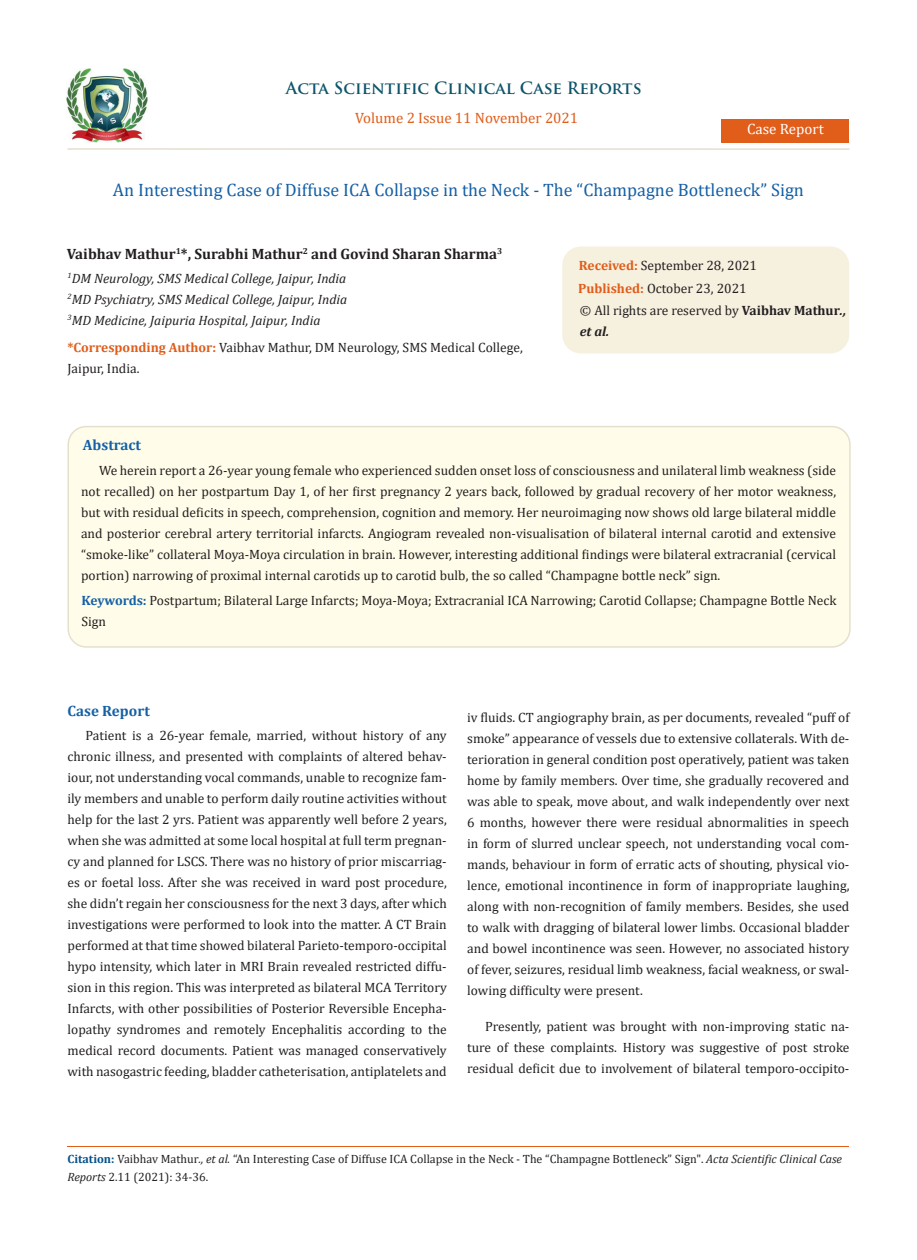
<style>
.page{position:relative;width:917px;height:1260px;background:#fff}
.page>*{position:absolute;margin:0;border:0;box-sizing:border-box;transform-origin:0 0}
.t1{font:18px "Cambria";color:#1560a6}
.t2{font:700 16.5px "Trajan Pro";color:#0e546a}
.t3{font:700 15px "Cambria";color:#231f20}
.t4{font:15px "Cambria";color:#e05d1a}
.t5{font:700 15px "Cambria";color:#1560a6}
.t6{font:15px "Cambria";color:#fff}
.t7{font:13.5px/21px "Cambria";color:#231f20;text-align:justify}
.t8{font:italic 13.5px "Cambria";color:#231f20}
.t9{font:12px/18px "Cambria";color:#231f20}
.s1{font-weight:700;color:#e05d1a}
.s2{font-weight:700}
.s3{font-weight:700;font-style:italic}
.s4{font-weight:700;color:#1560a6}
.s5{font-weight:700;color:#035089}
.s6{font-style:italic}
</style>
<div class="page">
<img style="left:67px;top:68px;width:80px;height:74px">
<div style="left:721px;top:119px;width:128px;height:23px;background:#e05d1a"></div>
<div style="left:563px;top:247px;width:285px;height:106px;background:#f6f0df;border-radius:18px"></div>
<div style="left:562px;top:247px;width:287px;height:106px;border:2px solid #f6f0df;border-radius:18px"></div>
<div style="left:68px;top:427px;width:781px;height:220px;background:#fffde9;border-radius:18px"></div>
<div style="left:67px;top:426px;width:783px;height:222px;border:2px solid #e5dfce;border-radius:18px"></div>
<hr style="left:67px;top:1147px;width:782px;height:1px;background:#e05d1a">
<hr style="left:67px;top:148px;width:782px;height:2px;background:#e5dfce">
<p class="t2" style="left:286px;top:77px;width:357px">Acta Scientific Clinical Case Reports</p>
<p class="t4" style="left:355px;top:109px;width:224px">Volume 2 Issue 11 November 2021</p>
<p class="t6" style="left:747px;top:120px;width:78px">Case Report</p>
<p class="t1" style="left:113px;top:180px;width:692px">An Interesting Case of Diffuse ICA Collapse in the Neck - The “Champagne Bottleneck” Sign</p>
<p class="t3" style="left:67px;top:243px;width:437px">Vaibhav Mathur<sup>1</sup>*, Surabhi Mathur<sup>2</sup> and Govind Sharan Sharma<sup>3</sup></p>
<p class="t8" style="left:67px;top:269px;width:280px"><sup>1</sup>DM Neurology, SMS Medical College, Jaipur, India</p>
<p class="t8" style="left:67px;top:290px;width:281px"><sup>2</sup>MD Psychiatry, SMS Medical College, Jaipur, India</p>
<p class="t8" style="left:67px;top:311px;width:254px"><sup>3</sup>MD Medicine, Jaipuria Hospital, Jaipur, India</p>
<p class="t7" style="left:67px;top:336px;width:457px"><span class="s1">*Corresponding Author:</span> Vaibhav Mathur, DM Neurology, SMS Medical College,<br>Jaipur, India.</p>
<p class="t7" style="left:579px;top:255px;width:180px"><span class="s1">Received:</span> September 28, 2021</p>
<p class="t7" style="left:578px;top:278px;width:170px"><span class="s1">Published:</span> October 23, 2021</p>
<p class="t7" style="left:580px;top:300px;width:268px">© All rights are reserved by <span class="s2">Vaibhav Mathur</span><span class="s3">., et al.</span></p>
<p class="t5" style="left:83px;top:434px;width:60px">Abstract</p>
<p class="t7" style="left:81px;top:460px;width:756px;text-indent:18px">We herein report a 26-year young female who experienced sudden onset loss of consciousness and unilateral limb weakness (side not recalled) on her postpartum Day 1, of her first pregnancy 2 years back, followed by gradual recovery of her motor weakness, but with residual deficits in speech, comprehension, cognition and memory. Her neuroimaging now shows old large bilateral middle and posterior cerebral artery territorial infarcts. Angiogram revealed non-visualisation of bilateral internal carotid and extensive “smoke-like” collateral Moya-Moya circulation in brain. However, interesting additional findings were bilateral extracranial (cervical portion) narrowing of proximal internal carotids up to carotid bulb, the so called “Champagne bottle neck” sign.</p>
<p class="t7" style="left:81px;top:589px;width:756px"><span class="s4">Keywords:</span> Postpartum; Bilateral Large Infarcts; Moya-Moya; Extracranial ICA Narrowing; Carotid Collapse; Champagne Bottle Neck<br>Sign</p>
<p class="t5" style="left:67px;top:700px;width:84px">Case Report</p>
<p class="t7" style="left:67px;top:725px;width:381px;text-indent:18px">Patient is a 26-year female, married, without history of any chronic illness, and presented with complaints of altered behav&shy;iour, not understanding vocal commands, unable to recognize fam&shy;ily members and unable to perform daily routine activities without help for the last 2 yrs. Patient was apparently well before 2 years, when she was admitted at some local hospital at full term pregnan&shy;cy and planned for LSCS. There was no history of prior miscarriag&shy;es or foetal loss. After she was received in ward post procedure, she didn’t regain her consciousness for the next 3 days, after which investigations were performed to look into the matter. A CT Brain performed at that time showed bilateral Parieto-temporo-occipital hypo intensity, which later in MRI Brain revealed restricted diffu&shy;sion in this region. This was interpreted as bilateral MCA Territory Infarcts, with other possibilities of Posterior Reversible Encepha&shy;lopathy syndromes and remotely Encephalitis according to the medical record documents. Patient was managed conservatively with nasogastric feeding, bladder catheterisation, antiplatelets and</p>
<p class="t7" style="left:467px;top:707px;width:384px">iv fluids. CT angiography brain, as per documents, revealed “puff of smoke” appearance of vessels due to extensive collaterals. With de&shy;terioration in general condition post operatively, patient was taken home by family members. Over time, she gradually recovered and was able to speak, move about, and walk independently over next 6 months, however there were residual abnormalities in speech in form of slurred unclear speech, not understanding vocal com&shy;mands, behaviour in form of erratic acts of shouting, physical vio&shy;lence, emotional incontinence in form of inappropriate laughing, along with non-recognition of family members. Besides, she used to walk with dragging of bilateral lower limbs. Occasional bladder and bowel incontinence was seen. However, no associated history of fever, seizures, residual limb weakness, facial weakness, or swal&shy;lowing difficulty were present.</p>
<p class="t7" style="left:467px;top:1016px;width:384px;text-indent:18px">Presently, patient was brought with non-improving static na&shy;ture of these complaints. History was suggestive of post stroke residual deficit due to involvement of bilateral temporo-occipito-</p>
<p class="t9" style="left:67px;top:1150px;width:776px"><span class="s5">Citation:</span> Vaibhav Mathur<span class="s6">., et al.</span> “An Interesting Case of Diffuse ICA Collapse in the Neck - The “Champagne Bottleneck” Sign". <span class="s6">Acta Scientific Clinical Case<br>Reports</span> 2.11 (2021): 34-36.</p>
</div>
